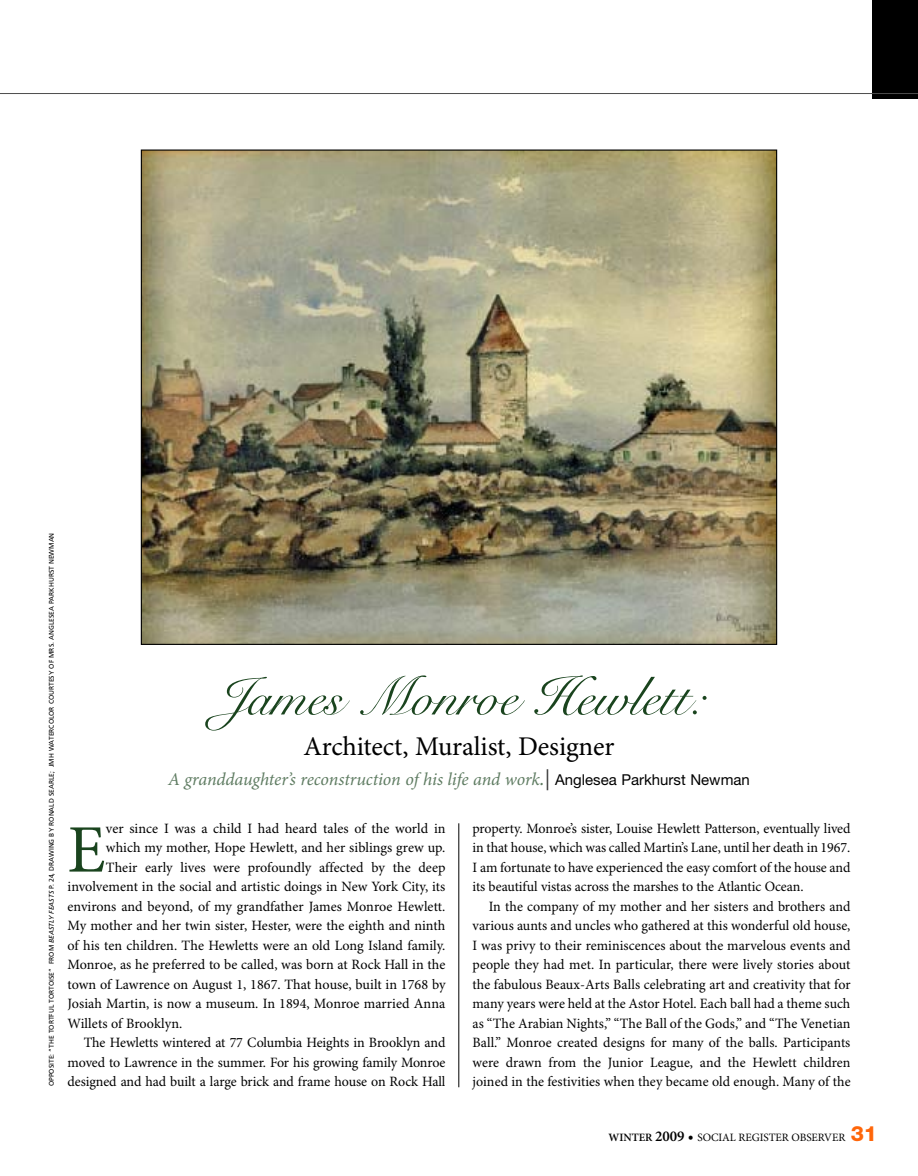
<style>
.page{position:relative;width:918px;height:1176px;background:#fff}
.page>*{position:absolute;margin:0;border:0;box-sizing:border-box;transform-origin:0 0}
.t1{font:67.8px "Minion Pro";color:#1a441e}
.t2{font:54px "Snell Roundhand LT Std Scr";letter-spacing:-.005em;color:#1a441e}
.t3{font:27px "Minion Pro";letter-spacing:-.005em;color:#000}
.t4{font:italic 18px "Minion Pro";letter-spacing:-.01em;color:#5f7c62}
.t5{font:14.25px/19.5px "Minion Pro";color:#000;text-align:justify}
.t6{font:11.25px "Minion Pro";letter-spacing:-.005em;color:#000}
.t7{font:6.75px "Frutiger LT Std";color:#000}
.s1{font-style:italic}
.s2{font-size:21px}
.s3{font-size:21px;color:#333}
.s4{font-family:"Helvetica Neue LT Std";font-style:normal;font-size:15px;color:#000}
.s5{font-weight:600}
.s6{font-weight:600;font-size:15px}
.s7{font-family:"Helvetica Neue LT Std";font-weight:800;font-size:21px;color:#ff6609}
</style>
<div class="page">
<div style="left:872px;top:0;width:46px;height:99px;background:#000"></div>
<img style="left:143px;top:151px;width:632px;height:491px">
<hr style="left:459px;top:823px;width:1px;height:263px;background:#000">
<hr style="left:0;top:93px;width:918px;height:1px;background:#4d4d4d">
<p class="t7" style="left:48px;top:1085px;width:555px;rotate:-90deg">OPPOSITE: “THE TORTFUL TORTOISE” FROM <span class="s1">BEASTLY FEASTS</span> P. 24, DRAWING BY RONALD SEARLE; JMH WATERCOLOR COURTESY OF MRS. ANGLESEA PARKHURST NEWMAN</p>
<h2 class="t2" style="left:215px;top:675px;width:489px">James Monroe Hewlett:</h2>
<h3 class="t3" style="left:303px;top:735px;width:313px">Architect, Muralist, Designer</h3>
<p class="t4" style="left:168px;top:772px;width:583px">A granddaughter’s reconstruction of his life and work<span class="s2">.</span><span class="s3">|</span> <span class="s4">Anglesea Parkhurst Newman</span></p>
<h1 class="t1" style="left:68px;top:823px;width:40px">E</h1>
<p class="t5" style="left:106px;top:819px;width:341px">ver since I was a child I had heard tales of the world in</p>
<p class="t5" style="left:106px;top:838px;width:341px">which my mother, Hope Hewlett, and her siblings grew up.</p>
<p class="t5" style="left:106px;top:858px;width:341px">Their early lives were profoundly affected by the deep</p>
<p class="t5" style="left:68px;top:877px;width:379px">involvement in the social and artistic doings in New York City, its</p>
<p class="t5" style="left:68px;top:897px;width:379px">environs and beyond, of my grandfather James Monroe Hewlett.</p>
<p class="t5" style="left:68px;top:916px;width:379px">My mother and her twin sister, Hester, were the eighth and ninth</p>
<p class="t5" style="left:68px;top:936px;width:380px">of his ten children. The Hewletts were an old Long Island family.</p>
<p class="t5" style="left:68px;top:955px;width:379px">Monroe, as he preferred to be called, was born at Rock Hall in the</p>
<p class="t5" style="left:68px;top:975px;width:380px">town of Lawrence on August 1, 1867. That house, built in 1768 by</p>
<p class="t5" style="left:68px;top:994px;width:379px">Josiah Martin, is now a museum. In 1894, Monroe married Anna</p>
<p class="t5" style="left:68px;top:1014px;width:116px">Willets of Brooklyn.</p>
<p class="t5" style="left:84px;top:1033px;width:363px">The Hewletts wintered at 77 Columbia Heights in Brooklyn and</p>
<p class="t5" style="left:68px;top:1053px;width:380px">moved to Lawrence in the summer. For his growing family Monroe</p>
<p class="t5" style="left:68px;top:1072px;width:380px">designed and had built a large brick and frame house on Rock Hall</p>
<p class="t5" style="left:473px;top:819px;width:380px">property. Monroe’s sister, Louise Hewlett Patterson, eventually lived in that house, which was called Martin’s Lane, until her death in 1967.<br>I am fortunate to have experienced the easy comfort of the house and its beautiful vistas across the marshes to the Atlantic Ocean.</p>
<p class="t5" style="left:473px;top:897px;width:380px;text-indent:16px">In the company of my mother and her sisters and brothers and various aunts and uncles who gathered at this wonderful old house, I was privy to their reminiscences about the marvelous events and people they had met. In particular, there were lively stories about the fabulous Beaux-Arts Balls celebrating art and creativity that for many years were held at the Astor Hotel. Each ball had a theme such as “The Arabian Nights,” “The Ball of the Gods,” and “The Venetian Ball.” Monroe created designs for many of the balls. Participants were drawn from the Junior League, and the Hewlett children</p>
<p class="t5" style="left:473px;top:1072px;width:380px">joined in the festivities when they became old enough. Many of the</p>
<p class="t6" style="left:609px;top:1132px;width:270px"><span class="s5">WINTER</span> <span class="s6">2009 •</span> SOCIAL REGISTER OBSERVER <span class="s7">31</span></p>
</div>
